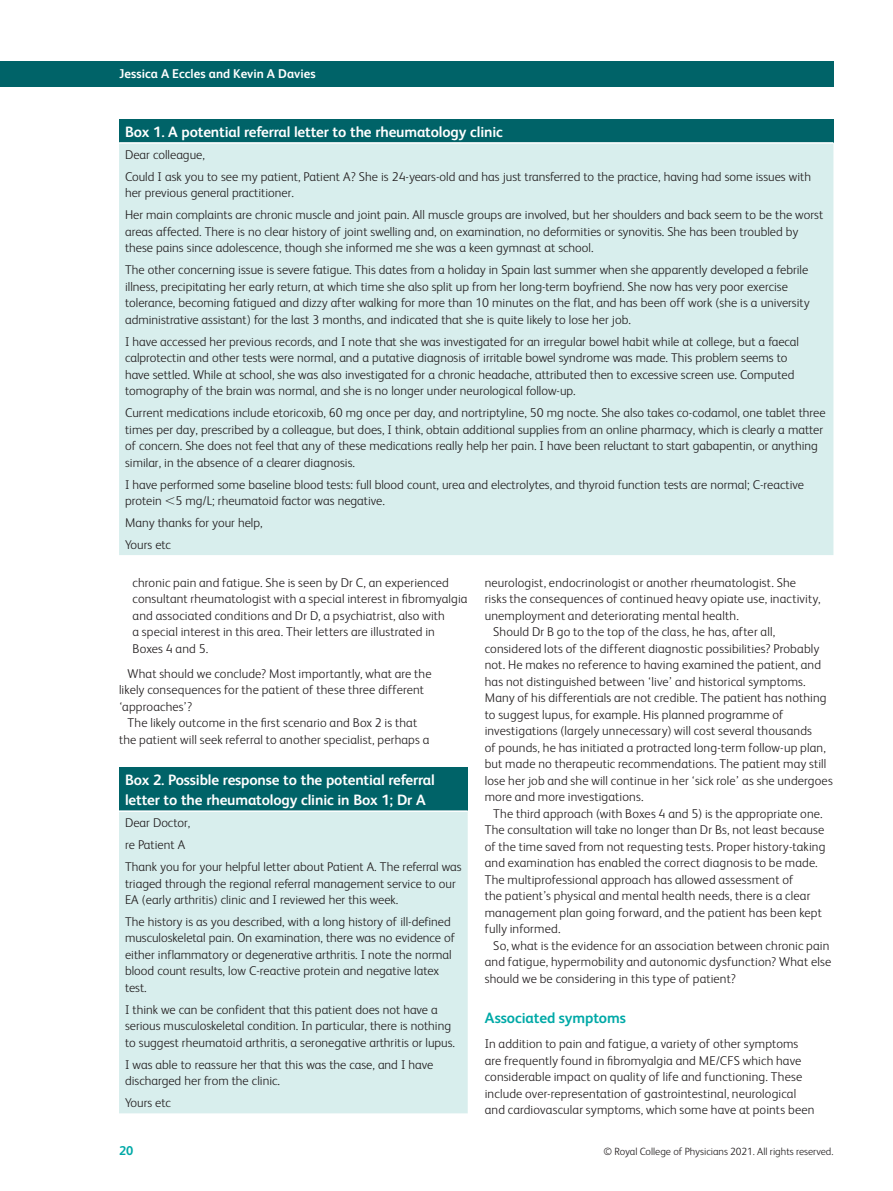
<style>
.page{position:relative;width:893px;height:1191px;background:#fff}
.page>*{position:absolute;margin:0;border:0;box-sizing:border-box;transform-origin:0 0}
.table-wrap_caption_P{font:700 15px/20.2px "FS Albert";letter-spacing:-.01em;color:#fff}
.body_H1{font:700 15px "FS Albert";letter-spacing:-.005em;color:#00a9a7}
.tbody_left{font:300 12.75px/16.5px "FS Albert";color:#231f20}
.body_sec_P_Indent{font:300 12.75px/16.5px "FS Albert";letter-spacing:.01em;color:#231f20}
.body_sec_P_noIndent{font:300 12.75px/16.5px "FS Albert";letter-spacing:.01em;color:#231f20}
.t1{font:700 12.75px "FS Albert";letter-spacing:.005em;color:#fff}
.t2{font:700 12.75px "FS Albert";color:#00a9a7}
.t3{font:300 10.5px "FS Albert";color:#231f20}
</style>
<div class="page">
<div style="left:0;top:62px;width:833px;height:25px;background:#006368"></div>
<div style="left:119px;top:767px;width:349px;height:44px;background:#006368"></div>
<div style="left:119px;top:812px;width:349px;height:301px;background:#d8eeed"></div>
<hr style="left:119px;top:810px;width:349px;height:2px;background:#fff">
<div style="left:119px;top:119px;width:714px;height:24px;background:#006368"></div>
<div style="left:119px;top:144px;width:714px;height:411px;background:#d8eeed"></div>
<hr style="left:119px;top:142px;width:714px;height:2px;background:#fff">
<svg style="left:166px;top:497px;width:8px;height:8px"></svg>
<p class="t1" style="left:119px;top:66px;width:198px">Jessica A Eccles and Kevin A Davies</p>
<p class="table-wrap_caption_P" style="left:125px;top:121px;width:379px">Box 1. A potential referral letter to the rheumatology clinic</p>
<p class="tbody_left" style="left:125px;top:146px;width:81px">Dear colleague,</p>
<p class="tbody_left" style="left:125px;top:168px;width:687px">Could I ask you to see my patient, Patient A? She is 24-years-old and has just transferred to the practice, having had some issues with her previous general practitioner.</p>
<p class="tbody_left" style="left:125px;top:207px;width:700px">Her main complaints are chronic muscle and joint pain. All muscle groups are involved, but her shoulders and back seem to be the worst areas affected. There is no clear history of joint swelling and, on examination, no deformities or synovitis. She has been troubled by these pains since adolescence, though she informed me she was a keen gymnast at school.</p>
<p class="tbody_left" style="left:125px;top:261px;width:686px">The other concerning issue is severe fatigue. This dates from a holiday in Spain last summer when she apparently developed a febrile illness, precipitating her early return, at which time she also split up from her long-term boyfriend. She now has very poor exercise tolerance, becoming fatigued and dizzy after walking for more than 10 minutes on the flat, and has been off work (she is a university administrative assistant) for the last 3 months, and indicated that she is quite likely to lose her job.</p>
<p class="tbody_left" style="left:125px;top:333px;width:675px">I have accessed her previous records, and I note that she was investigated for an irregular bowel habit while at college, but a faecal calprotectin and other tests were normal, and a putative diagnosis of irritable bowel syndrome was made. This problem seems to have settled. While at school, she was also investigated for a chronic headache, attributed then to excessive screen use. Computed tomography of the brain was normal, and she is no longer under neurological follow-up.</p>
<p class="tbody_left" style="left:125px;top:404px;width:702px">Current medications include etoricoxib, 60 mg once per day, and nortriptyline, 50 mg nocte. She also takes co-codamol, one tablet three times per day, prescribed by a colleague, but does, I think, obtain additional supplies from an online pharmacy, which is clearly a matter of concern. She does not feel that any of these medications really help her pain. I have been reluctant to start gabapentin, or anything similar, in the absence of a clearer diagnosis.</p>
<p class="tbody_left" style="left:125px;top:476px;width:680px">I have performed some baseline blood tests: full blood count, urea and electrolytes, and thyroid function tests are normal; C-reactive protein 5 mg/L; rheumatoid factor was negative.</p>
<p class="tbody_left" style="left:125px;top:514px;width:139px">Many thanks for your help,</p>
<p class="tbody_left" style="left:125px;top:536px;width:47px">Yours etc</p>
<p class="body_sec_P_Indent" style="left:133px;top:574px;width:337px">chronic pain and fatigue. She is seen by Dr C, an experienced consultant rheumatologist with a special interest in fibromyalgia and associated conditions and Dr D, a psychiatrist, also with<br>a special interest in this area. Their letters are illustrated in Boxes 4 and 5.</p>
<p class="body_sec_P_Indent" style="left:119px;top:665px;width:314px;text-indent:9px">What should we conclude? Most importantly, what are the likely consequences for the patient of these three different ‘approaches’?</p>
<p class="body_sec_P_Indent" style="left:119px;top:714px;width:312px;text-align:center">The likely outcome in the first scenario and Box 2 is that<br>the patient will seek referral to another specialist, perhaps a</p>
<p class="table-wrap_caption_P" style="left:125px;top:769px;width:311px">Box 2. Possible response to the potential referral letter to the rheumatology clinic in Box 1; Dr A</p>
<p class="tbody_left" style="left:125px;top:814px;width:67px">Dear Doctor,</p>
<p class="tbody_left" style="left:125px;top:836px;width:62px">re Patient A</p>
<p class="tbody_left" style="left:125px;top:858px;width:338px">Thank you for your helpful letter about Patient A. The referral was triaged through the regional referral management service to our<br>EA (early arthritis) clinic and I reviewed her this week.</p>
<p class="tbody_left" style="left:125px;top:913px;width:332px">The history is as you described, with a long history of ill-defined musculoskeletal pain. On examination, there was no evidence of either inflammatory or degenerative arthritis. I note the normal blood count results, low C-reactive protein and negative latex test.</p>
<p class="tbody_left" style="left:125px;top:1001px;width:332px">I think we can be confident that this patient does not have a serious musculoskeletal condition. In particular, there is nothing to suggest rheumatoid arthritis, a seronegative arthritis or lupus.</p>
<p class="tbody_left" style="left:125px;top:1056px;width:310px">I was able to reassure her that this was the case, and I have discharged her from the clinic.</p>
<p class="tbody_left" style="left:125px;top:1094px;width:47px">Yours etc</p>
<p class="body_sec_P_Indent" style="left:485px;top:574px;width:337px">neurologist, endocrinologist or another rheumatologist. She risks the consequences of continued heavy opiate use, inactivity, unemployment and deteriorating mental health.</p>
<p class="body_sec_P_Indent" style="left:485px;top:623px;width:350px;text-indent:9px">Should Dr B go to the top of the class, he has, after all, considered lots of the different diagnostic possibilities? Probably not. He makes no reference to having examined the patient, and has not distinguished between ‘live’ and historical symptoms.<br>Many of his differentials are not credible. The patient has nothing to suggest lupus, for example. His planned programme of investigations (largely unnecessary) will cost several thousands<br>of pounds, he has initiated a protracted long-term follow-up plan, but made no therapeutic recommendations. The patient may still lose her job and she will continue in her ‘sick role’ as she undergoes more and more investigations.</p>
<p class="body_sec_P_Indent" style="left:485px;top:805px;width:342px;text-indent:9px">The third approach (with Boxes 4 and 5) is the appropriate one.<br>The consultation will take no longer than Dr Bs, not least because of the time saved from not requesting tests. Proper history-taking and examination has enabled the correct diagnosis to be made.<br>The multiprofessional approach has allowed assessment of<br>the patient’s physical and mental health needs, there is a clear management plan going forward, and the patient has been kept fully informed.</p>
<p class="body_sec_P_Indent" style="left:485px;top:937px;width:348px;text-indent:9px">So, what is the evidence for an association between chronic pain and fatigue, hypermobility and autonomic dysfunction? What else should we be considering in this type of patient?</p>
<p class="body_H1" style="left:485px;top:1009px;width:143px">Associated symptoms</p>
<p class="body_sec_P_noIndent" style="left:485px;top:1035px;width:331px">In addition to pain and fatigue, a variety of other symptoms are frequently found in fibromyalgia and ME/CFS which have considerable impact on quality of life and functioning. These include over-representation of gastrointestinal, neurological and cardiovascular symptoms, which some have at points been</p>
<p class="t2" style="left:119px;top:1143px;width:16px">20</p>
<p class="t3" style="left:604px;top:1145px;width:231px">© Royal College of Physicians 2021. All rights reserved.</p>
</div>
